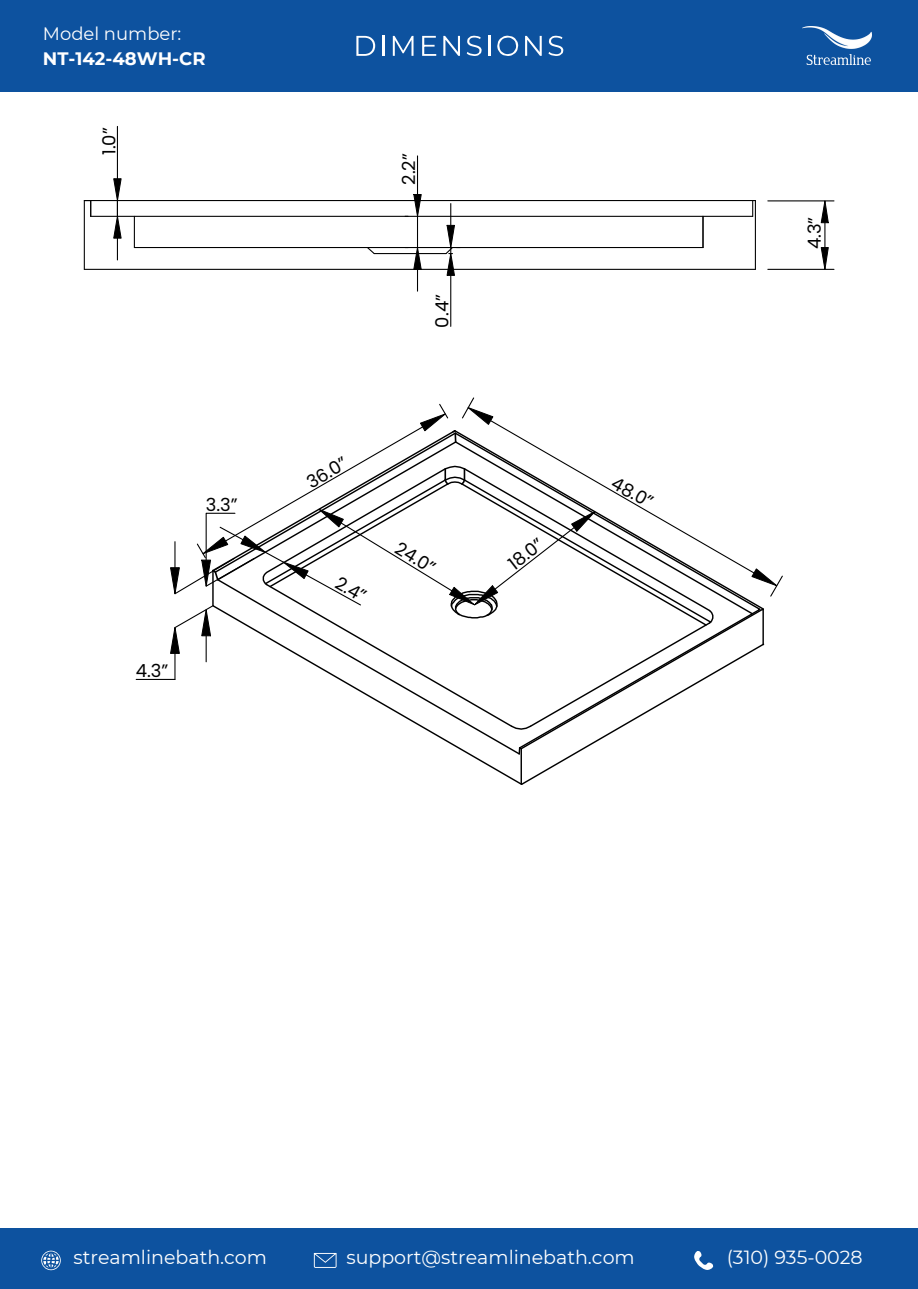
<style>
.page{position:relative;width:918px;height:1289px;background:#fff}
.page>*{position:absolute;margin:0;border:0;box-sizing:border-box;transform-origin:0 0}
.t1{font:19.05px "Montserrat";color:#fff}
.t2{font:18px "Poppins";color:#000}
.t3{font:700 18px/24.8px "Montserrat";color:#fff}
.s1{font-weight:400}
</style>
<div class="page">
<div style="left:0;top:0;width:918px;height:92px;background:#0d529f"></div>
<svg style="left:356px;top:36px;width:19px;height:20px"></svg>
<hr style="left:382px;top:36px;width:2px;height:20px;background:#fff">
<svg style="left:393px;top:36px;width:21px;height:20px"></svg>
<svg style="left:422px;top:36px;width:14px;height:20px"></svg>
<svg style="left:443px;top:36px;width:17px;height:20px"></svg>
<svg style="left:467px;top:36px;width:15px;height:20px"></svg>
<hr style="left:488px;top:36px;width:2px;height:20px;background:#fff">
<svg style="left:497px;top:36px;width:21px;height:20px"></svg>
<svg style="left:525px;top:36px;width:17px;height:20px"></svg>
<svg style="left:548px;top:36px;width:15px;height:20px"></svg>
<div style="left:0;top:1228px;width:918px;height:60px;background:#0d529f"></div>
<svg style="left:694px;top:1251px;width:20px;height:19px"></svg>
<svg style="left:314px;top:1253px;width:23px;height:14px"></svg>
<svg style="left:41px;top:1250px;width:20px;height:19px"></svg>
<img style="left:803px;top:27px;width:68px;height:38px">
<hr style="left:136px;top:678px;width:39px;height:2px;background:#000">
<svg style="left:170px;top:397px;width:613px;height:388px"></svg>
<hr style="left:84px;top:200px;width:1px;height:69px;background:#000">
<hr style="left:755px;top:200px;width:1px;height:69px;background:#000">
<hr style="left:84px;top:200px;width:671px;height:1px;background:#000">
<hr style="left:91px;top:216px;width:662px;height:1px;background:#000">
<hr style="left:134px;top:247px;width:569px;height:1px;background:#000">
<hr style="left:374px;top:253px;width:72px;height:1px;background:#000">
<hr style="left:84px;top:269px;width:671px;height:1px;background:#000">
<hr style="left:134px;top:216px;width:1px;height:31px;background:#000">
<svg style="left:752px;top:201px;width:4px;height:15px"></svg>
<hr style="left:702px;top:216px;width:2px;height:31px;background:#000">
<svg style="left:366px;top:248px;width:10px;height:7px"></svg>
<hr style="left:768px;top:269px;width:66px;height:1px;background:#000">
<hr style="left:768px;top:200px;width:66px;height:1px;background:#000">
<svg style="left:821px;top:200px;width:8px;height:70px"></svg>
<svg style="left:84px;top:201px;width:7px;height:15px"></svg>
<hr style="left:117px;top:126px;width:1px;height:53px;background:#000">
<svg style="left:113px;top:178px;width:9px;height:82px"></svg>
<hr style="left:417px;top:216px;width:1px;height:31px;background:#000">
<hr style="left:417px;top:156px;width:1px;height:38px;background:#000">
<svg style="left:405px;top:245px;width:17px;height:46px"></svg>
<svg style="left:405px;top:190px;width:17px;height:28px"></svg>
<hr style="left:450px;top:275px;width:1px;height:51px;background:#000">
<svg style="left:445px;top:203px;width:15px;height:73px"></svg>
<p class="t3" style="left:43px;top:21px;width:164px"><span class="s1">Model number:<br></span>NT-142-48WH-CR</p>
<p class="t2" style="left:97px;top:155px;width:29px;rotate:-90deg">1.0”</p>
<p class="t2" style="left:206px;top:491px;width:33px">3.3”</p>
<p class="t2" style="left:136px;top:657px;width:34px">4.3”</p>
<p class="t2" style="left:396px;top:185px;width:33px;rotate:-90deg">2.2”</p>
<p class="t2" style="left:430px;top:327px;width:35px;rotate:-90deg">0.4”</p>
<p class="t2" style="left:302px;top:473px;width:45px;rotate:-31deg">36.0”</p>
<p class="t2" style="left:343px;top:570px;width:34px;rotate:29deg">2.4”</p>
<p class="t2" style="left:403px;top:535px;width:45px;rotate:31deg">24.0”</p>
<p class="t2" style="left:503px;top:556px;width:41px;rotate:-38deg">18.0”</p>
<p class="t2" style="left:619px;top:470px;width:46px;rotate:29deg">48.0”</p>
<p class="t2" style="left:802px;top:249px;width:34px;rotate:-90deg">4.3”</p>
<p class="t1" style="left:73px;top:1245px;width:195px">streamlinebath.com</p>
<p class="t1" style="left:346px;top:1245px;width:290px">support@streamlinebath.com</p>
<p class="t1" style="left:727px;top:1245px;width:138px">(310) 935-0028</p>
</div>
